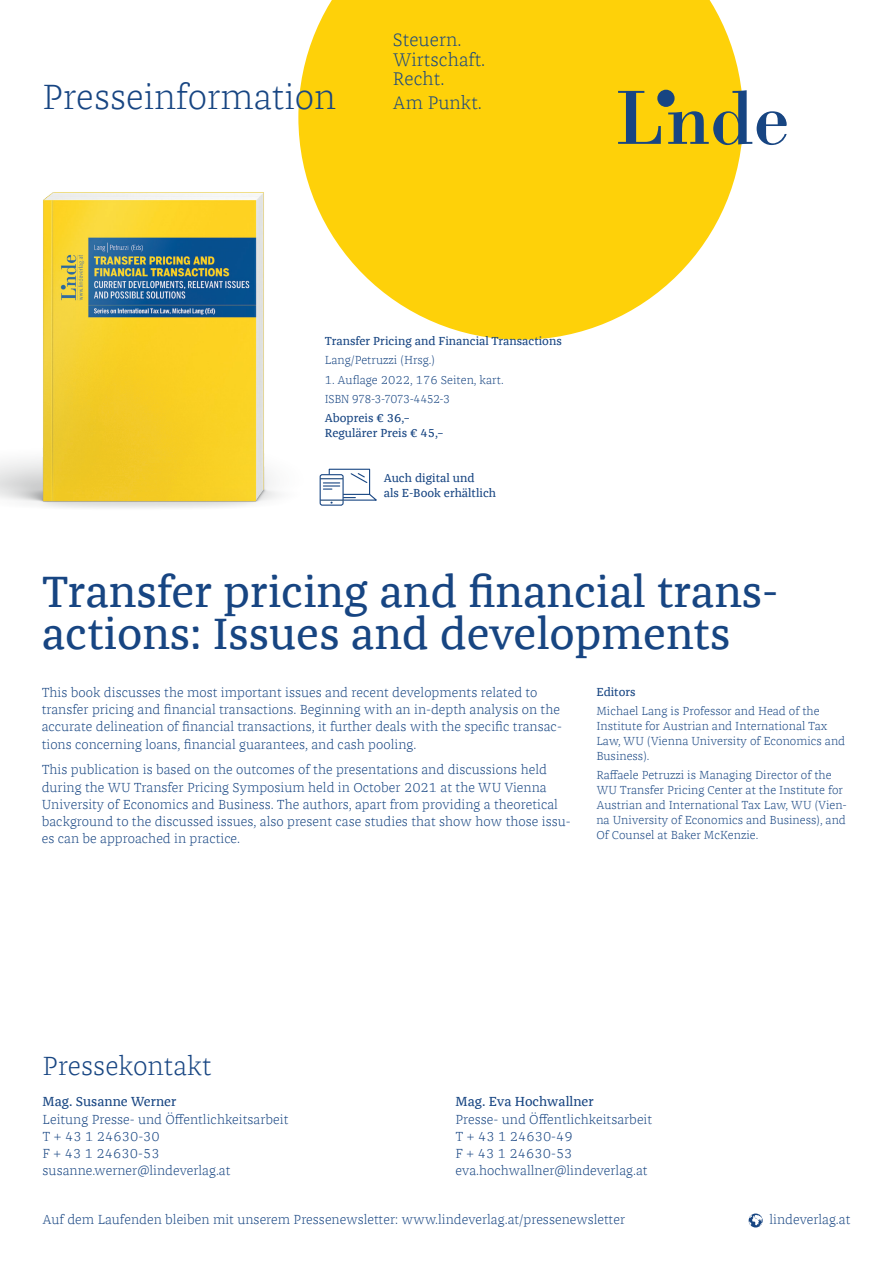
<style>
.page{position:relative;width:893px;height:1263px;background:#fff}
.page>*{position:absolute;margin:0;border:0;box-sizing:border-box;transform-origin:0 0}
.t1{font:45px/42px "Franziska Offc Pro";color:#174582}
.t2{font:300 36px "Franziska Offc Pro";color:#174582}
.t3{font:300 27px "Franziska Offc Pro";color:#174582}
.t4{font:300 18.75px/19.5px "Franziska Offc Pro";color:#174582}
.t5{font:300 13.5px/17.2px "Franziska Offc Pro";color:#174582}
.t6{font:13.5px "Franziska Offc Pro";color:#174582}
.t7{font:300 12px/15px "Franziska Offc Pro";color:#174582}
.t8{font:12px/15px "Franziska Offc Pro";color:#174582}
</style>
<div class="page">
<svg style="left:298px;top:0;width:444px;height:340px;background:#fed625"></svg>
<svg style="left:618px;top:91px;width:43px;height:53px;background:#b4a42f"></svg>
<svg style="left:668px;top:90px;width:119px;height:55px"></svg>
<div style="left:657px;top:90px;width:18px;height:17px;background:#174582;border-radius:50%"></div>
<svg style="left:749px;top:1213px;width:14px;height:14px"></svg>
<img style="left:0;top:172px;width:475px;height:336px">
<h2 class="t2" style="left:43px;top:75px;width:295px">Presseinformation</h2>
<h3 class="t4" style="left:393px;top:30px;width:94px">Steuern.<br>Wirtschaft.<br>Recht.</h3>
<h3 class="t4" style="left:393px;top:92px;width:91px">Am Punkt.</h3>
<p class="t8" style="left:325px;top:333px;width:239px">Transfer Pricing and Financial Transactions</p>
<p class="t7" style="left:325px;top:353px;width:112px">Lang/Petruzzi (Hrsg.)</p>
<p class="t7" style="left:325px;top:370px;width:180px;line-height:19.2px">1. Auflage 2022, 176 Seiten, kart.<br>ISBN 978-3-7073-4452-3</p>
<p class="t8" style="left:325px;top:410px;width:120px">Abopreis € 36,–<br>Regulärer Preis € 45,–</p>
<p class="t8" style="left:384px;top:471px;width:114px;line-height:14.4px">Auch digital und<br>als E-Book erhältlich</p>
<h1 class="t1" style="left:42px;top:570px;width:738px">Transfer pricing and financial trans&shy;actions: Issues and developments</h1>
<p class="t5" style="left:42px;top:683px;width:522px">This book discusses the most important issues and recent developments related to transfer pricing and financial transactions. Beginning with an in-depth analysis on the accurate delineation of financial transactions, it further deals with the specific transac&shy;tions concerning loans, financial guarantees, and cash pooling.</p>
<p class="t5" style="left:42px;top:761px;width:530px">This publication is based on the outcomes of the presentations and discussions held during the WU Transfer Pricing Symposium held in October 2021 at the WU Vienna University of Economics and Business. The authors, apart from providing a theoretical background to the discussed issues, also present case studies that show how those issu&shy;es can be approached in practice.</p>
<p class="t8" style="left:596px;top:684px;width:41px">Editors</p>
<p class="t7" style="left:596px;top:703px;width:250px">Michael Lang is Professor and Head of the Institute for Austrian and International Tax Law, WU (Vienna University of Economics and Business).</p>
<p class="t7" style="left:596px;top:768px;width:252px">Raffaele Petruzzi is Managing Director of the WU Transfer Pricing Center at the Institute for Austrian and International Tax Law, WU (Vien&shy;na University of Economics and Business), and Of Counsel at Baker McKenzie.</p>
<h3 class="t3" style="left:43px;top:1049px;width:170px">Pressekontakt</h3>
<p class="t6" style="left:43px;top:1093px;width:135px">Mag. Susanne Werner</p>
<p class="t5" style="left:43px;top:1110px;width:247px">Leitung Presse- und Öffentlichkeitsarbeit<br>T + 43 1 24630-30<br>F + 43 1 24630-53 susanne.werner@lindeverlag.at</p>
<p class="t6" style="left:456px;top:1093px;width:140px">Mag. Eva Hochwallner</p>
<p class="t5" style="left:456px;top:1110px;width:198px">Presse- und Öffentlichkeitsarbeit<br>T + 43 1 24630-49<br>F + 43 1 24630-53 eva.hochwallner@lindeverlag.at</p>
<p class="t5" style="left:43px;top:1211px;width:584px">Auf dem Laufenden bleiben mit unserem Pressenewsletter: www.lindeverlag.at/pressenewsletter</p>
<p class="t5" style="left:769px;top:1211px;width:83px">lindeverlag.at</p>
</div>
